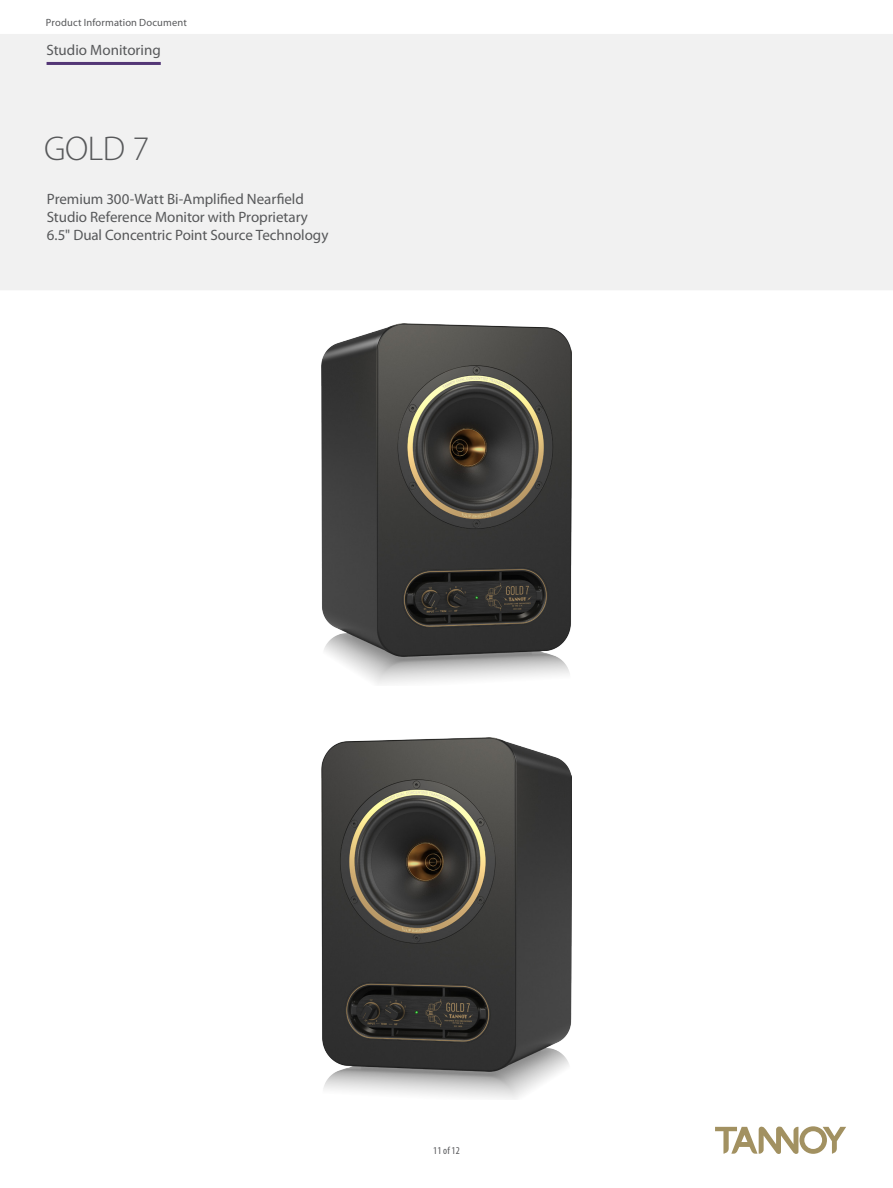
<style>
.page{position:relative;width:893px;height:1188px;background:#fff}
.page>*{position:absolute;margin:0;border:0;box-sizing:border-box;transform-origin:0 0}
.t1{font:300 34.5px "Myriad Pro";color:#57585a}
.t2{font:15px/18px "Myriad Pro";letter-spacing:-.005em;color:#57585a}
.t3{font:10.5px "Myriad Pro";letter-spacing:.015em;color:#57585a}
.t4{font:condensed 10.5px "Myriad Pro";color:#57585a}
</style>
<div class="page">
<img style="left:0;top:34px;width:893px;height:1120px">
<img style="left:322px;top:738px;width:249px;height:362px">
<img style="left:322px;top:323px;width:249px;height:362px">
<hr style="left:47px;top:62px;width:114px;height:3px;background:#533676">
<p class="t3" style="left:46px;top:16px;width:142px">Product Information Document</p>
<p class="t2" style="left:47px;top:40px;width:116px">Studio Monitoring</p>
<h1 class="t1" style="left:44px;top:130px;width:107px">GOLD 7</h1>
<p class="t2" style="left:47px;top:190px;width:283px">Premium 300-Watt Bi-Amplified Nearfield<br>Studio Reference Monitor with Proprietary<br>6.5" Dual Concentric Point Source Technology</p>
<p class="t4" style="left:433px;top:1144px;width:28px">11 of 12</p>
</div>
